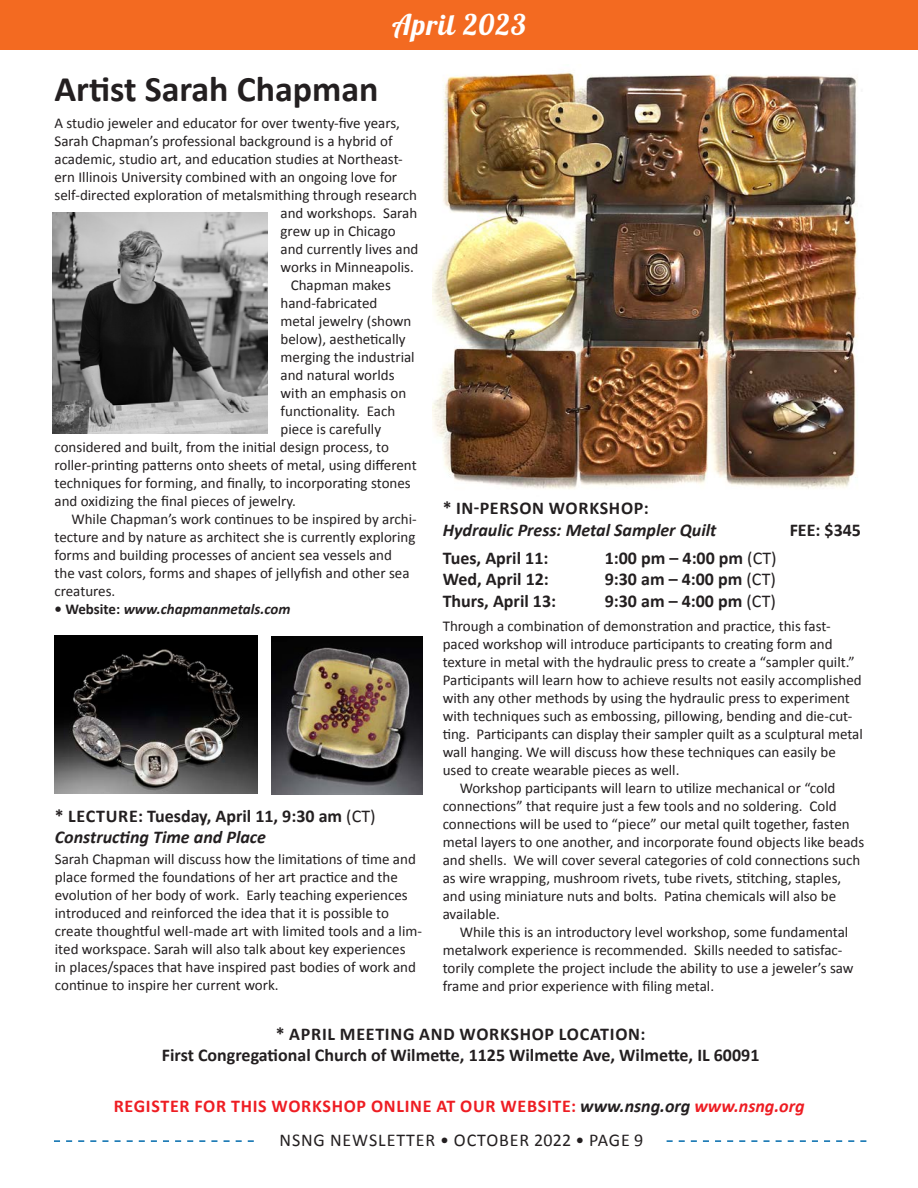
<style>
.page{position:relative;width:918px;height:1188px;background:#fff}
.page>*{position:absolute;margin:0;border:0;box-sizing:border-box;transform-origin:0 0}
.t1{font:700 36px "Calibri";color:#231f20}
.t2{font:28.5px "Lobster 1.4";letter-spacing:.04em;color:#fff}
.t3{font:700 18px/21.6px "Calibri";color:#231f20}
.t4{font:700 18px "Calibri";letter-spacing:.04em;color:#ee1d23}
.t5{font:18px "Calibri";letter-spacing:.05em;color:#231f20}
.t6{font:italic 700 18px "Calibri";color:#231f20}
.t7{font:700 18px "Calibri";letter-spacing:.04em;color:#231f20}
.t8{font:15px/18px "Calibri";color:#231f20}
.t9{font:italic 700 15px "Calibri";color:#231f20}
.s1{font-style:normal}
.s2{font-weight:400}
.s3{font-style:italic}
.s4{font-style:italic;color:#231f20}
</style>
<div class="page">
<div style="left:0;top:0;width:918px;height:50px;background:#f36a21"></div>
<svg style="left:54px;top:1140px;width:200px;height:2px"></svg>
<svg style="left:667px;top:1140px;width:199px;height:2px"></svg>
<img style="left:433px;top:72px;width:426px;height:417px">
<img style="left:52px;top:213px;width:215px;height:221px">
<img style="left:54px;top:636px;width:204px;height:157px">
<img style="left:272px;top:636px;width:150px;height:158px">
<h1 class="t1" style="left:54px;top:66px;width:326px">Artist Sarah Chapman</h1>
<h2 class="t2" style="left:392px;top:7px;width:135px">April 2023</h2>
<p class="t8" style="left:54px;top:114px;width:347px">A studio jeweler and educator for over twenty-five years,</p>
<p class="t8" style="left:54px;top:132px;width:340px">Sarah Chapman’s professional background is a hybrid of</p>
<p class="t8" style="left:54px;top:150px;width:350px">academic, studio art, and education studies at Northeast-</p>
<p class="t8" style="left:54px;top:168px;width:344px">ern Illinois University combined with an ongoing love for</p>
<p class="t8" style="left:54px;top:186px;width:364px">self-directed exploration of metalsmithing through research</p>
<p class="t8" style="left:281px;top:204px;width:138px">and workshops. Sarah</p>
<p class="t8" style="left:281px;top:222px;width:117px">grew up in Chicago</p>
<p class="t8" style="left:281px;top:240px;width:139px">and currently lives and</p>
<p class="t8" style="left:281px;top:258px;width:135px">works in Minneapolis.</p>
<p class="t8" style="left:291px;top:276px;width:102px">Chapman makes</p>
<p class="t8" style="left:281px;top:294px;width:98px">hand-fabricated</p>
<p class="t8" style="left:281px;top:312px;width:132px">metal jewelry (shown</p>
<p class="t8" style="left:281px;top:330px;width:127px">below), aesthetically</p>
<p class="t8" style="left:281px;top:348px;width:136px">merging the industrial</p>
<p class="t8" style="left:281px;top:366px;width:115px">and natural worlds</p>
<p class="t8" style="left:281px;top:384px;width:127px">with an emphasis on</p>
<p class="t8" style="left:281px;top:402px;width:116px">functionality. Each</p>
<p class="t8" style="left:281px;top:420px;width:102px">piece is carefully</p>
<p class="t8" style="left:54px;top:438px;width:336px">considered and built, from the initial design process, to</p>
<p class="t8" style="left:54px;top:456px;width:364px">roller-printing patterns onto sheets of metal, using different</p>
<p class="t8" style="left:54px;top:474px;width:358px">techniques for forming, and finally, to incorporating stones</p>
<p class="t8" style="left:54px;top:492px;width:243px">and oxidizing the final pieces of jewelry.</p>
<p class="t8" style="left:71px;top:510px;width:347px">While Chapman’s work continues to be inspired by archi-</p>
<p class="t8" style="left:54px;top:528px;width:363px">tecture and by nature as architect she is currently exploring</p>
<p class="t8" style="left:54px;top:546px;width:339px">forms and building processes of ancient sea vessels and</p>
<p class="t8" style="left:54px;top:564px;width:357px">the vast colors, forms and shapes of jellyfish and other sea</p>
<p class="t8" style="left:54px;top:582px;width:62px">creatures.</p>
<p class="t9" style="left:54px;top:600px;width:237px"><span class="s1">• Website:</span> www.chapmanmetals.com</p>
<p class="t3" style="left:55px;top:805px;width:322px">* LECTURE: Tuesday, April 11, 9:30 am <span class="s2">(CT)<br></span><span class="s3">Constructing Time and Place</span></p>
<p class="t8" style="left:55px;top:850px;width:369px">Sarah Chapman will discuss how the limitations of time and place formed the foundations of her art practice and the evolution of her body of work. Early teaching experiences introduced and reinforced the idea that it is possible to create thoughtful well-made art with limited tools and a lim&shy;ited workspace. Sarah will also talk about key experiences<br>in places/spaces that have inspired past bodies of work and continue to inspire her current work.</p>
<p class="t7" style="left:443px;top:497px;width:208px">* IN-PERSON WORKSHOP:</p>
<p class="t6" style="left:443px;top:519px;width:275px">Hydraulic Press: Metal Sampler Quilt</p>
<p class="t3" style="left:790px;top:519px;width:73px">FEE: $345</p>
<p class="t3" style="left:443px;top:547px;width:107px">Tues, April 11:</p>
<p class="t3" style="left:605px;top:547px;width:173px">1:00 pm – 4:00 pm <span class="s2">(CT)</span></p>
<p class="t3" style="left:443px;top:568px;width:108px">Wed, April 12:</p>
<p class="t3" style="left:605px;top:568px;width:173px">9:30 am – 4:00 pm <span class="s2">(CT)</span></p>
<p class="t3" style="left:443px;top:590px;width:115px">Thurs, April 13:</p>
<p class="t3" style="left:605px;top:590px;width:173px">9:30 am – 4:00 pm <span class="s2">(CT)</span></p>
<p class="t8" style="left:443px;top:617px;width:389px">Through a combination of demonstration and practice, this fast-</p>
<p class="t8" style="left:443px;top:635px;width:391px">paced workshop will introduce participants to creating form and</p>
<p class="t8" style="left:443px;top:653px;width:414px">texture in metal with the hydraulic press to create a “sampler quilt.”</p>
<p class="t8" style="left:443px;top:671px;width:421px">Participants will learn how to achieve results not easily accomplished</p>
<p class="t8" style="left:443px;top:689px;width:409px">with any other methods by using the hydraulic press to experiment</p>
<p class="t8" style="left:443px;top:707px;width:411px">with techniques such as embossing, pillowing, bending and die-cut-</p>
<p class="t8" style="left:443px;top:725px;width:422px">ting. Participants can display their sampler quilt as a sculptural metal</p>
<p class="t8" style="left:443px;top:743px;width:395px">wall hanging. We will discuss how these techniques can easily be</p>
<p class="t8" style="left:443px;top:761px;width:238px">used to create wearable pieces as well.</p>
<p class="t8" style="left:460px;top:779px;width:377px">Workshop participants will learn to utilize mechanical or “cold</p>
<p class="t8" style="left:443px;top:797px;width:395px">connections” that require just a few tools and no soldering. Cold</p>
<p class="t8" style="left:443px;top:815px;width:409px">connections will be used to “piece” our metal quilt together, fasten</p>
<p class="t8" style="left:443px;top:833px;width:423px">metal layers to one another, and incorporate found objects like beads</p>
<p class="t8" style="left:443px;top:851px;width:419px">and shells. We will cover several categories of cold connections such</p>
<p class="t8" style="left:443px;top:869px;width:400px">as wire wrapping, mushroom rivets, tube rivets, stitching, staples,</p>
<p class="t8" style="left:443px;top:887px;width:395px">and using miniature nuts and bolts. Patina chemicals will also be</p>
<p class="t8" style="left:443px;top:905px;width:59px">available.</p>
<p class="t8" style="left:460px;top:923px;width:390px">While this is an introductory level workshop, some fundamental</p>
<p class="t8" style="left:443px;top:941px;width:401px">metalwork experience is recommended. Skills needed to satisfac-</p>
<p class="t8" style="left:443px;top:959px;width:412px">torily complete the project include the ability to use a jeweler’s saw</p>
<p class="t8" style="left:443px;top:977px;width:273px">frame and prior experience with filing metal.</p>
<p class="t3" style="left:162px;top:1023px;width:599px;text-align:center">* APRIL MEETING AND WORKSHOP LOCATION:<br>First Congregational Church of Wilmette, 1125 Wilmette Ave, Wilmette, IL 60091</p>
<p class="t4" style="left:114px;top:1095px;width:692px">REGISTER FOR THIS WORKSHOP ONLINE AT OUR WEBSITE: <span class="s4">www.nsng.org</span> <span class="s3">www.nsng.org</span></p>
<p class="t5" style="left:279px;top:1129px;width:365px">NSNG NEWSLETTER • OCTOBER 2022 • PAGE 9</p>
</div>
